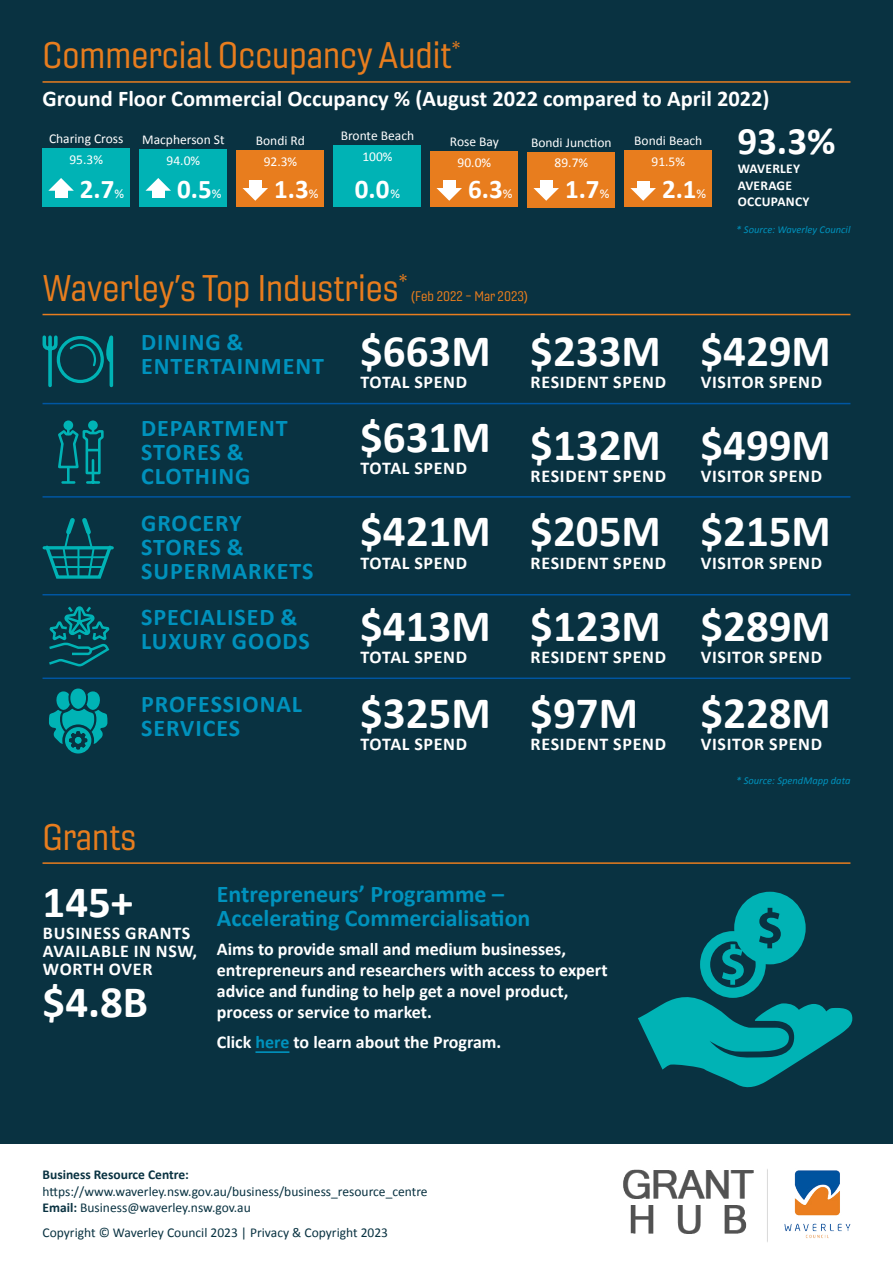
<style>
.page{position:relative;width:893px;height:1263px;background:#fff}
.page>*{position:absolute;margin:0;border:0;box-sizing:border-box;transform-origin:0 0}
.Big_numbers{font:700 45px "Calibri";color:#fff}
.Big_numbers-2{font:700 39px "Calibri";color:#fff}
.Heading_2{font:36px "Gineso Nor Reg";color:#e87d1e}
.Table_body{font:700 27px "Calibri";color:#fff}
.Heading_3{font:700 24px/24px "Calibri";letter-spacing:.04em;color:#0092bd}
.Table_heading{font:700 24px/24px "Calibri";color:#0092bd}
.Table_heading-2{font:700 22.5px "Calibri";color:#fff}
.Description_L1{font:700 18px/18px "Calibri";letter-spacing:.04em;color:#fff}
.Table_heading-3{font:700 18px/21px "Calibri";color:#fff}
.Body{font:13.5px/16.5px "Calibri";color:#093241}
.Table_body-2{font:13.5px "Calibri";color:#fff}
.Heading_3-2{font:700 13.5px/16.5px "Calibri";letter-spacing:.02em;color:#fff}
.Heading_2-2{font:13.5px "Gineso Nor Reg";color:#e87d1e}
.Source{font:italic 10.5px "Calibri";color:#0092bd}
.s1{font-weight:400;font-size:13.5px}
.s2{color:#0092bd}
.s3{font-weight:700}
</style>
<div class="page">
<div style="left:0;top:0;width:893px;height:1144px;background:#093241"></div>
<div style="left:625px;top:151px;width:87px;height:56px;background:#e87d1e"></div>
<div style="left:528px;top:152px;width:87px;height:55px;background:#e87d1e"></div>
<div style="left:431px;top:152px;width:87px;height:55px;background:#e87d1e"></div>
<div style="left:334px;top:146px;width:87px;height:61px;background:#00b3b5"></div>
<div style="left:237px;top:150px;width:87px;height:57px;background:#e87d1e"></div>
<div style="left:140px;top:149px;width:87px;height:58px;background:#00b3b5"></div>
<div style="left:43px;top:149px;width:87px;height:58px;background:#00b3b5"></div>
<hr style="left:43px;top:314px;width:807px;height:1px;background:#e87d1e">
<hr style="left:43px;top:403px;width:807px;height:1px;background:#0056a2">
<hr style="left:43px;top:594px;width:807px;height:1px;background:#0056a2">
<hr style="left:43px;top:496px;width:807px;height:2px;background:#0056a2">
<hr style="left:43px;top:677px;width:807px;height:2px;background:#0056a2">
<svg style="left:42px;top:335px;width:72px;height:53px"></svg>
<svg style="left:43px;top:518px;width:71px;height:61px"></svg>
<svg style="left:58px;top:427px;width:46px;height:57px"></svg>
<div style="left:64px;top:420px;width:9px;height:10px;background:#00b3b5;border-radius:50%"></div>
<div style="left:88px;top:420px;width:10px;height:10px;background:#00b3b5;border-radius:50%"></div>
<svg style="left:49px;top:688px;width:58px;height:65px"></svg>
<svg style="left:49px;top:606px;width:61px;height:61px"></svg>
<img style="left:623px;top:1169px;width:228px;height:73px">
<hr style="left:43px;top:862px;width:807px;height:2px;background:#e87d1e">
<svg style="left:638px;top:892px;width:214px;height:196px"></svg>
<hr style="left:255px;top:1051px;width:34px;height:2px;background:#0092bd">
<hr style="left:43px;top:81px;width:807px;height:2px;background:#e87d1e">
<svg style="left:48px;top:178px;width:26px;height:13px"></svg>
<div style="left:55px;top:190px;width:13px;height:8px;background:#fff"></div>
<svg style="left:145px;top:178px;width:26px;height:13px"></svg>
<div style="left:152px;top:190px;width:13px;height:8px;background:#fff"></div>
<svg style="left:630px;top:188px;width:26px;height:13px"></svg>
<div style="left:637px;top:181px;width:12px;height:8px;background:#fff"></div>
<svg style="left:243px;top:188px;width:25px;height:13px"></svg>
<div style="left:249px;top:181px;width:13px;height:8px;background:#fff"></div>
<svg style="left:436px;top:188px;width:26px;height:13px"></svg>
<div style="left:443px;top:181px;width:13px;height:8px;background:#fff"></div>
<svg style="left:533px;top:188px;width:26px;height:13px"></svg>
<div style="left:540px;top:181px;width:12px;height:8px;background:#fff"></div>
<p class="Heading_2" style="left:43px;top:33px;width:420px">Commercial Occupancy Audit<sup>*</sup></p>
<p class="Table_heading-2" style="left:43px;top:85px;width:729px">Ground Floor Commercial Occupancy % (August 2022 compared to April 2022)</p>
<p class="Table_body-2" style="left:49px;top:130px;width:76px">Charing Cross</p>
<p class="Table_body-2" style="left:69px;top:151px;width:35px">95.3%</p>
<p class="Table_body" style="left:80px;top:172px;width:46px">2.7<span class="s1">%</span></p>
<p class="Big_numbers-2" style="left:737px;top:116px;width:100px">93.3%</p>
<p class="Table_body-2" style="left:341px;top:127px;width:75px">Bronte Beach</p>
<p class="Table_body-2" style="left:362px;top:148px;width:32px">100%</p>
<p class="Table_body" style="left:355px;top:172px;width:47px">0.0<span class="s1">%</span></p>
<p class="Table_body-2" style="left:142px;top:131px;width:84px">Macpherson St</p>
<p class="Table_body-2" style="left:167px;top:152px;width:35px">94.0%</p>
<p class="Table_body" style="left:177px;top:172px;width:46px">0.5<span class="s1">%</span></p>
<p class="Table_body-2" style="left:256px;top:132px;width:51px">Bondi Rd</p>
<p class="Table_body-2" style="left:264px;top:153px;width:35px">92.3%</p>
<p class="Table_body" style="left:274px;top:172px;width:46px">1.3<span class="s1">%</span></p>
<p class="Table_body-2" style="left:634px;top:133px;width:70px">Bondi Beach</p>
<p class="Table_body-2" style="left:652px;top:153px;width:35px">91.5%</p>
<p class="Table_body" style="left:662px;top:172px;width:46px">2.1<span class="s1">%</span></p>
<p class="Table_body-2" style="left:531px;top:134px;width:82px">Bondi Junction</p>
<p class="Table_body-2" style="left:555px;top:155px;width:35px">89.7%</p>
<p class="Table_body" style="left:565px;top:172px;width:46px">1.7<span class="s1">%</span></p>
<p class="Table_body-2" style="left:450px;top:133px;width:50px">Rose Bay</p>
<p class="Table_body-2" style="left:458px;top:154px;width:35px">90.0%</p>
<p class="Table_body" style="left:468px;top:172px;width:46px">6.3<span class="s1">%</span></p>
<p class="Heading_3-2" style="left:738px;top:160px;width:73px">WAVERLEY<br>AVERAGE<br>OCCUPANCY</p>
<p class="Source" style="left:736px;top:223px;width:116px">* Source: Waverley Council</p>
<p class="Heading_2" style="left:43px;top:266px;width:367px">Waverley’s Top Industries<sup>*</sup></p>
<p class="Heading_2-2" style="left:411px;top:288px;width:118px">(Feb 2022 – Mar 2023)</p>
<p class="Heading_3" style="left:141px;top:329px;width:184px">DINING &amp;<br>ENTERTAINMENT</p>
<p class="Heading_3" style="left:141px;top:415px;width:148px">DEPARTMENT<br>STORES &amp;<br>CLOTHING</p>
<p class="Heading_3" style="left:141px;top:509px;width:174px">GROCERY<br>STORES &amp;<br>SUPERMARKETS</p>
<p class="Heading_3" style="left:141px;top:604px;width:170px">SPECIALISED &amp;<br>LUXURY GOODS</p>
<p class="Heading_3" style="left:141px;top:691px;width:162px">PROFESSIONAL<br>SERVICES</p>
<p class="Big_numbers" style="left:360px;top:323px;width:132px">$663M</p>
<p class="Description_L1" style="left:360px;top:373px;width:108px">TOTAL SPEND</p>
<p class="Big_numbers" style="left:360px;top:409px;width:132px">$631M</p>
<p class="Description_L1" style="left:360px;top:459px;width:108px">TOTAL SPEND</p>
<p class="Big_numbers" style="left:360px;top:504px;width:132px">$421M</p>
<p class="Description_L1" style="left:360px;top:553px;width:108px">TOTAL SPEND</p>
<p class="Big_numbers" style="left:360px;top:598px;width:132px">$413M</p>
<p class="Description_L1" style="left:360px;top:647px;width:108px">TOTAL SPEND</p>
<p class="Big_numbers" style="left:360px;top:685px;width:132px">$325M</p>
<p class="Description_L1" style="left:360px;top:734px;width:108px">TOTAL SPEND</p>
<p class="Big_numbers" style="left:530px;top:323px;width:132px">$233M</p>
<p class="Description_L1" style="left:531px;top:373px;width:137px">RESIDENT SPEND</p>
<p class="Big_numbers" style="left:530px;top:417px;width:132px">$132M</p>
<p class="Description_L1" style="left:531px;top:466px;width:137px">RESIDENT SPEND</p>
<p class="Big_numbers" style="left:530px;top:504px;width:132px">$205M</p>
<p class="Description_L1" style="left:531px;top:553px;width:137px">RESIDENT SPEND</p>
<p class="Big_numbers" style="left:530px;top:598px;width:132px">$123M</p>
<p class="Description_L1" style="left:531px;top:647px;width:137px">RESIDENT SPEND</p>
<p class="Big_numbers" style="left:530px;top:685px;width:109px">$97M</p>
<p class="Description_L1" style="left:531px;top:734px;width:137px">RESIDENT SPEND</p>
<p class="Heading_2" style="left:43px;top:814px;width:95px">Grants</p>
<p class="Big_numbers" style="left:43px;top:874px;width:92px">145+</p>
<p class="Description_L1" style="left:43px;top:923px;width:156px">BUSINESS GRANTS<br>AVAILABLE IN NSW,<br>WORTH OVER</p>
<p class="Big_numbers" style="left:43px;top:974px;width:107px">$4.8B</p>
<p class="Table_heading" style="left:217px;top:880px;width:315px">Entrepreneurs’ Programme –<br>Accelerating Commercialisation</p>
<p class="Table_heading-3" style="left:217px;top:938px;width:392px">Aims to provide small and medium businesses, entrepreneurs and researchers with access to expert advice and funding to help get a novel product, process or service to market.</p>
<p class="Table_heading-3" style="left:217px;top:1030px;width:286px">Click <span class="s2">here</span> to learn about the Program.</p>
<p class="Big_numbers" style="left:700px;top:323px;width:132px">$429M</p>
<p class="Description_L1" style="left:701px;top:373px;width:123px">VISITOR SPEND</p>
<p class="Big_numbers" style="left:700px;top:417px;width:132px">$499M</p>
<p class="Description_L1" style="left:701px;top:466px;width:123px">VISITOR SPEND</p>
<p class="Big_numbers" style="left:700px;top:504px;width:132px">$215M</p>
<p class="Description_L1" style="left:701px;top:553px;width:123px">VISITOR SPEND</p>
<p class="Big_numbers" style="left:700px;top:598px;width:132px">$289M</p>
<p class="Description_L1" style="left:701px;top:647px;width:123px">VISITOR SPEND</p>
<p class="Big_numbers" style="left:700px;top:685px;width:132px">$228M</p>
<p class="Description_L1" style="left:701px;top:734px;width:123px">VISITOR SPEND</p>
<p class="Source" style="left:736px;top:774px;width:116px">* Source: SpendMapp data</p>
<p class="Body" style="left:43px;top:1166px;width:387px"><span class="s3">Business Resource Centre: </span>https://www.waverley.nsw.gov.au/business/business_resource_centre<br><span class="s3">Email:</span> Business@waverley.nsw.gov.au</p>
<p class="Body" style="left:43px;top:1224px;width:347px">Copyright © Waverley Council 2023 | Privacy &amp; Copyright 2023</p>
</div>
